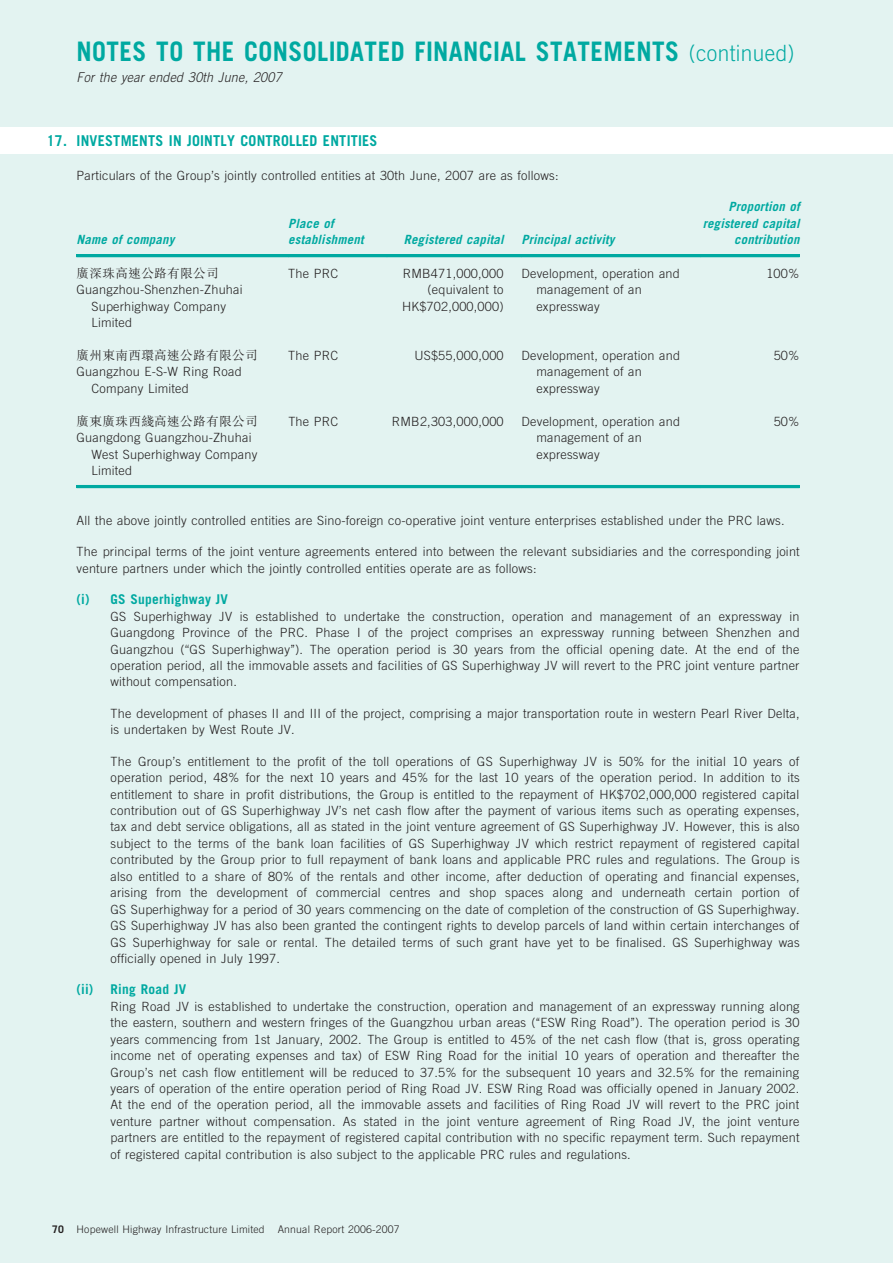
<style>
.page{position:relative;width:893px;height:1263px;background:#e3f3f1}
.page>*{position:absolute;margin:0;border:0;box-sizing:border-box;transform-origin:0 0}
.t1{font:26.85px "Adv O Tb 03 e 4648.B";letter-spacing:.02em;color:#00a9a1;scale:.93 1}
.t2{font:15px "Adv O Tb 03 e 4648.B";letter-spacing:.02em;color:#00a9a1;scale:.95 1}
.t3{font:13.5px "Adv O Tb 03 e 4648.B";letter-spacing:.02em;color:#00a9a1}
.t4{font:13.5px "Adv O Ta 82 dc 243.I";letter-spacing:.02em;color:#231f20;scale:.93 1}
.t5{font:12.75px/16.5px "Adv O Td 710 a 12 c";letter-spacing:.02em;color:#231f20}
.t6{font:12.75px/16.5px "Adv OT72 cf 81 eb.BI";letter-spacing:.02em;color:#00a9a1}
.t7{font:12.75px "Adv OT23 ad 15 af";color:#231f20}
.t8{font:12.75px "Adv OT23 ad 15 af+5 e";color:#231f20}
.t9{font:12.75px "Adv OT23 ad 15 af";color:#231f20}
.t10{font:10.5px "Adv O Td 710 a 12 c";letter-spacing:.025em;color:#231f20}
.s1{font-family:"Adv O Td 710 a 12 c";font-size:22.35px}
.s2{font-style:inherit}
.s3{font-family:"Adv OT23 ad 15 af+5 e"}
.s4{font-family:"Adv OT23 ad 15 af+6 d"}
.s5{font-family:"Adv OT23 ad 15 af+9 a"}
.s6{font-family:"Adv OT23 ad 15 af+8 d"}
.s7{font-family:"Adv OT23 ad 15 af+5 d"}
.s8{font-family:"Adv OT23 ad 15 af"}
.s9{font-family:"Adv OT23 ad 15 af+7 d"}
.s10{font-family:"Adv O Tb 03 e 4648.B"}
</style>
<div class="page">
<div style="left:0;top:128px;width:893px;height:26px;background:#fff"></div>
<div style="left:77px;top:255px;width:211px;height:2px;border:1px solid #00a9a1"></div>
<div style="left:288px;top:255px;width:99px;height:2px;border:1px solid #00a9a1"></div>
<div style="left:387px;top:255px;width:134px;height:2px;border:1px solid #00a9a1"></div>
<div style="left:521px;top:255px;width:180px;height:2px;border:1px solid #00a9a1"></div>
<div style="left:701px;top:255px;width:98px;height:2px;border:1px solid #00a9a1"></div>
<div style="left:77px;top:485px;width:211px;height:3px;border:1px solid #00a9a1"></div>
<div style="left:288px;top:485px;width:99px;height:3px;border:1px solid #00a9a1"></div>
<div style="left:387px;top:485px;width:134px;height:3px;border:1px solid #00a9a1"></div>
<div style="left:521px;top:485px;width:180px;height:3px;border:1px solid #00a9a1"></div>
<div style="left:701px;top:485px;width:98px;height:3px;border:1px solid #00a9a1"></div>
<h1 class="t1" style="left:77px;top:42px;width:773px">NOTES TO THE CONSOLIDATED FINANCIAL STATEMENTS <span class="s1">(continued)</span></h1>
<p class="t4" style="left:77px;top:72px;width:222px">For the year ended 30th June, 2007</p>
<p class="t2" style="left:47px;top:135px;width:350px">17. INVESTMENTS IN JOINTLY CONTROLLED ENTITIES</p>
<p class="t5" style="left:77px;top:168px;width:483px">Particulars of the Group<span class="s2">’</span>s jointly controlled entities at 30th June, 2007 are as follows:</p>
<p class="t6" style="left:77px;top:232px;width:99px">Name of company</p>
<p class="t6" style="left:288px;top:216px;width:77px">Place of establishment</p>
<p class="t6" style="left:404px;top:232px;width:101px">Registered capital</p>
<p class="t6" style="left:521px;top:232px;width:94px">Principal activity</p>
<p class="t6" style="left:703px;top:200px;width:98px;text-align:right">Proportion of registered capital contribution</p>
<p class="t9" style="left:77px;top:267px;width:144px"><span class="s3">廣</span><span class="s4">深</span><span class="s2">珠</span><span class="s5">高</span><span class="s2">速</span>公<span class="s6">路</span><span class="s2">有</span><span class="s2">限</span>公<span class="s2">司</span></p>
<p class="t5" style="left:92px;top:282px;width:153px;text-indent:-15px">Guangzhou-Shenzhen-Zhuhai<br>Superhighway Company<br>Limited</p>
<p class="t7" style="left:77px;top:349px;width:183px"><span class="s3">廣</span><span class="s7">州</span>東<span class="s2">南</span><span class="s2">西</span><span class="s2">環</span><span class="s5">高</span><span class="s2">速</span><span class="s2">公</span><span class="s6">路</span>有<span class="s2">限</span><span class="s2">公</span><span class="s2">司</span></p>
<p class="t5" style="left:92px;top:365px;width:152px;text-indent:-15px">Guangzhou E-S-W Ring Road<br>Company Limited</p>
<p class="t8" style="left:77px;top:414px;width:183px">廣<span class="s8">東</span>廣<span class="s8">珠</span><span class="s8">西</span><span class="s9">綫</span><span class="s5">高</span><span class="s8">速</span><span class="s8">公</span><span class="s6">路</span><span class="s8">有</span><span class="s8">限</span><span class="s8">公</span><span class="s8">司</span></p>
<p class="t5" style="left:92px;top:430px;width:167px;text-indent:-15px">Guangdong Guangzhou-Zhuhai<br>West Superhighway Company<br>Limited</p>
<p class="t5" style="left:288px;top:266px;width:51px">The PRC</p>
<p class="t5" style="left:402px;top:266px;width:103px;text-align:right">RMB471,000,000 (equivalent to<br>HK$702,000,000)</p>
<p class="t5" style="left:536px;top:266px;width:145px;text-indent:-15px">Development, operation and management of an expressway</p>
<p class="t5" style="left:766px;top:266px;width:35px">100%</p>
<p class="t5" style="left:288px;top:348px;width:51px">The PRC</p>
<p class="t5" style="left:414px;top:348px;width:91px">US$55,000,000</p>
<p class="t5" style="left:536px;top:348px;width:145px;text-indent:-15px">Development, operation and management of an expressway</p>
<p class="t5" style="left:774px;top:348px;width:27px">50%</p>
<p class="t5" style="left:288px;top:414px;width:51px">The PRC</p>
<p class="t5" style="left:392px;top:414px;width:113px">RMB2,303,000,000</p>
<p class="t5" style="left:536px;top:414px;width:145px;text-indent:-15px">Development, operation and management of an expressway</p>
<p class="t5" style="left:774px;top:414px;width:27px">50%</p>
<p class="t5" style="left:77px;top:513px;width:709px">All the above jointly controlled entities are Sino-foreign co-operative joint venture enterprises established under the PRC laws.</p>
<p class="t5" style="left:77px;top:545px;width:725px">The principal terms of the joint venture agreements entered into between the relevant subsidiaries and the corresponding joint venture partners under which the jointly controlled entities operate are as follows:</p>
<p class="t3" style="left:77px;top:594px;width:153px">(i) GS Superhighway JV</p>
<p class="t5" style="left:111px;top:609px;width:691px;text-align:justify">GS Superhighway JV is established to undertake the construction, operation and management of an expressway in Guangdong Province of the PRC. Phase I of the project comprises an expressway running between Shenzhen and Guangzhou (<span class="s2">‘‘</span>GS Superhighway<span class="s2">’’</span>). The operation period is 30 years from the official opening date. At the end of the operation period, all the immovable assets and facilities of GS Superhighway JV will revert to the PRC joint venture partner without compensation.</p>
<p class="t5" style="left:111px;top:706px;width:691px">The development of phases II and III of the project, comprising a major transportation route in western Pearl River Delta, is undertaken by West Route JV.</p>
<p class="t5" style="left:111px;top:754px;width:691px;text-align:justify">The Group<span class="s2">’</span>s entitlement to the profit of the toll operations of GS Superhighway JV is 50% for the initial 10 years of operation period, 48% for the next 10 years and 45% for the last 10 years of the operation period. In addition to its entitlement to share in profit distributions, the Group is entitled to the repayment of HK$702,000,000 registered capital contribution out of GS Superhighway JV<span class="s2">’</span>s net cash flow after the payment of various items such as operating expenses, tax and debt service obligations, all as stated in the joint venture agreement of GS Superhighway JV. However, this is also subject to the terms of the bank loan facilities of GS Superhighway JV which restrict repayment of registered capital contributed by the Group prior to full repayment of bank loans and applicable PRC rules and regulations. The Group is also entitled to a share of 80% of the rentals and other income, after deduction of operating and financial expenses, arising from the development of commercial centres and shop spaces along and underneath certain portion of GS Superhighway for a period of 30 years commencing on the date of completion of the construction of GS Superhighway.<br>GS Superhighway JV has also been granted the contingent rights to develop parcels of land within certain interchanges of GS Superhighway for sale or rental. The detailed terms of such grant have yet to be finalised. GS Superhighway was officially opened in July 1997.</p>
<p class="t3" style="left:77px;top:985px;width:111px">(ii) Ring Road JV</p>
<p class="t5" style="left:111px;top:999px;width:691px;text-align:justify">Ring Road JV is established to undertake the construction, operation and management of an expressway running along the eastern, southern and western fringes of the Guangzhou urban areas (<span class="s2">‘‘</span>ESW Ring Road<span class="s2">’’</span>). The operation period is 30 years commencing from 1st January, 2002. The Group is entitled to 45% of the net cash flow (that is, gross operating income net of operating expenses and tax) of ESW Ring Road for the initial 10 years of operation and thereafter the Group<span class="s2">’</span>s net cash flow entitlement will be reduced to 37.5% for the subsequent 10 years and 32.5% for the remaining years of operation of the entire operation period of Ring Road JV. ESW Ring Road was officially opened in January 2002.<br>At the end of the operation period, all the immovable assets and facilities of Ring Road JV will revert to the PRC joint venture partner without compensation. As stated in the joint venture agreement of Ring Road JV, the joint venture partners are entitled to the repayment of registered capital contribution with no specific repayment term. Such repayment of registered capital contribution is also subject to the applicable PRC rules and regulations.</p>
<p class="t10" style="left:52px;top:1226px;width:349px"><span class="s10">70</span> Hopewell Highway Infrastructure Limited Annual Report 2006-2007</p>
</div>
